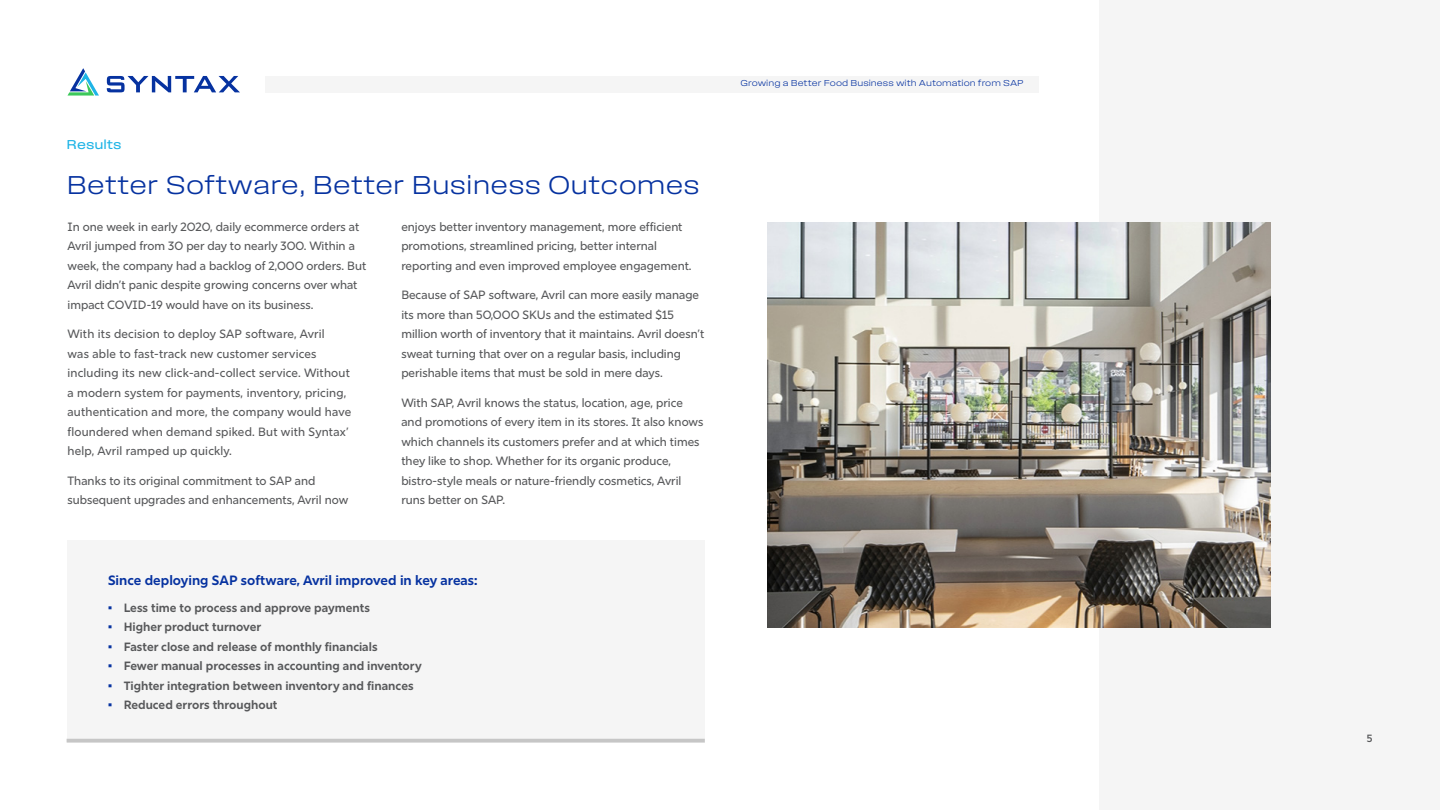
<style>
.page{position:relative;width:1440px;height:810px;background:#fff}
.page>*{position:absolute;margin:0;border:0;box-sizing:border-box;transform-origin:0 0}
.title_36{font:27px "Field Gothic No.71 Light Wide";color:#0632a0}
.blue_subtitle{font:700 13.5px "Rig Sans";color:#0632a0}
.blue_subtitle-2{font:13.5px "Field Gothic No.72 Reg Wide";color:#1eb4e6}
.text{font:500 12px/19.5px "Rig Sans";color:#57585a}
.t1{font:700 12px "Rig Sans";color:#57585a}
.t2{font:600 10.5px "Rig Sans";color:#57585a}
.t3{font:9px "Field Gothic No.71 Light Wide";color:#0632a0}
.s1{color:#0632a0}
</style>
<div class="page">
<div style="left:265px;top:76px;width:774px;height:17px;background:#f5f5f5"></div>
<svg style="left:67px;top:68px;width:32px;height:28px"></svg>
<svg style="left:107px;top:76px;width:133px;height:16px"></svg>
<div style="left:1099px;top:0;width:341px;height:810px;background:#f5f5f5"></div>
<div style="left:68px;top:540px;width:637px;height:202px;background:#f5f5f5"></div>
<img style="left:768px;top:223px;width:502px;height:405px">
<hr style="left:67px;top:739px;width:638px;height:3px;background:#c6c6c6">
<p class="blue_subtitle-2" style="left:67px;top:137px;width:57px">Results</p>
<p class="title_36" style="left:67px;top:170px;width:635px">Better Software, Better Business Outcomes</p>
<p class="text" style="left:401px;top:217px;width:292px">enjoys better inventory management, more efficient promotions, streamlined pricing, better internal reporting and even improved employee engagement.</p>
<p class="text" style="left:401px;top:285px;width:304px">Because of SAP software, Avril can more easily manage its more than 50,000 SKUs and the estimated $15 million worth of inventory that it maintains. Avril doesn’t sweat turning that over on a regular basis, including perishable items that must be sold in mere days.</p>
<p class="text" style="left:401px;top:393px;width:304px">With SAP, Avril knows the status, location, age, price and promotions of every item in its stores. It also knows which channels its customers prefer and at which times they like to shop. Whether for its organic produce, bistro-style meals or nature-friendly cosmetics, Avril runs better on SAP.</p>
<p class="text" style="left:68px;top:217px;width:300px">In one week in early 2020, daily ecommerce orders at Avril jumped from 30 per day to nearly 300. Within a week, the company had a backlog of 2,000 orders. But Avril didn’t panic despite growing concerns over what impact COVID-19 would have on its business.</p>
<p class="text" style="left:68px;top:324px;width:285px">With its decision to deploy SAP software, Avril<br>was able to fast-track new customer services including its new click-and-collect service. Without a modern system for payments, inventory, pricing, authentication and more, the company would have floundered when demand spiked. But with Syntax’ help, Avril ramped up quickly.</p>
<p class="text" style="left:68px;top:471px;width:282px">Thanks to its original commitment to SAP and subsequent upgrades and enhancements, Avril now</p>
<p class="blue_subtitle" style="left:108px;top:572px;width:371px">Since deploying SAP software, Avril improved in key areas:</p>
<p class="t1" style="left:108px;top:600px;width:263px"><span class="s1">•</span> Less time to process and approve payments</p>
<p class="t1" style="left:108px;top:620px;width:155px"><span class="s1">•</span> Higher product turnover</p>
<p class="t1" style="left:108px;top:639px;width:271px"><span class="s1">•</span> Faster close and release of monthly financials</p>
<p class="t1" style="left:108px;top:659px;width:315px"><span class="s1">•</span> Fewer manual processes in accounting and inventory</p>
<p class="t1" style="left:108px;top:678px;width:307px"><span class="s1">•</span> Tighter integration between inventory and finances</p>
<p class="t1" style="left:108px;top:698px;width:171px"><span class="s1">•</span> Reduced errors throughout</p>
<p class="t3" style="left:740px;top:78px;width:285px">Growing a Better Food Business with Automation from SAP</p>
<p class="t2" style="left:1367px;top:732px;width:7px">5</p>
</div>
